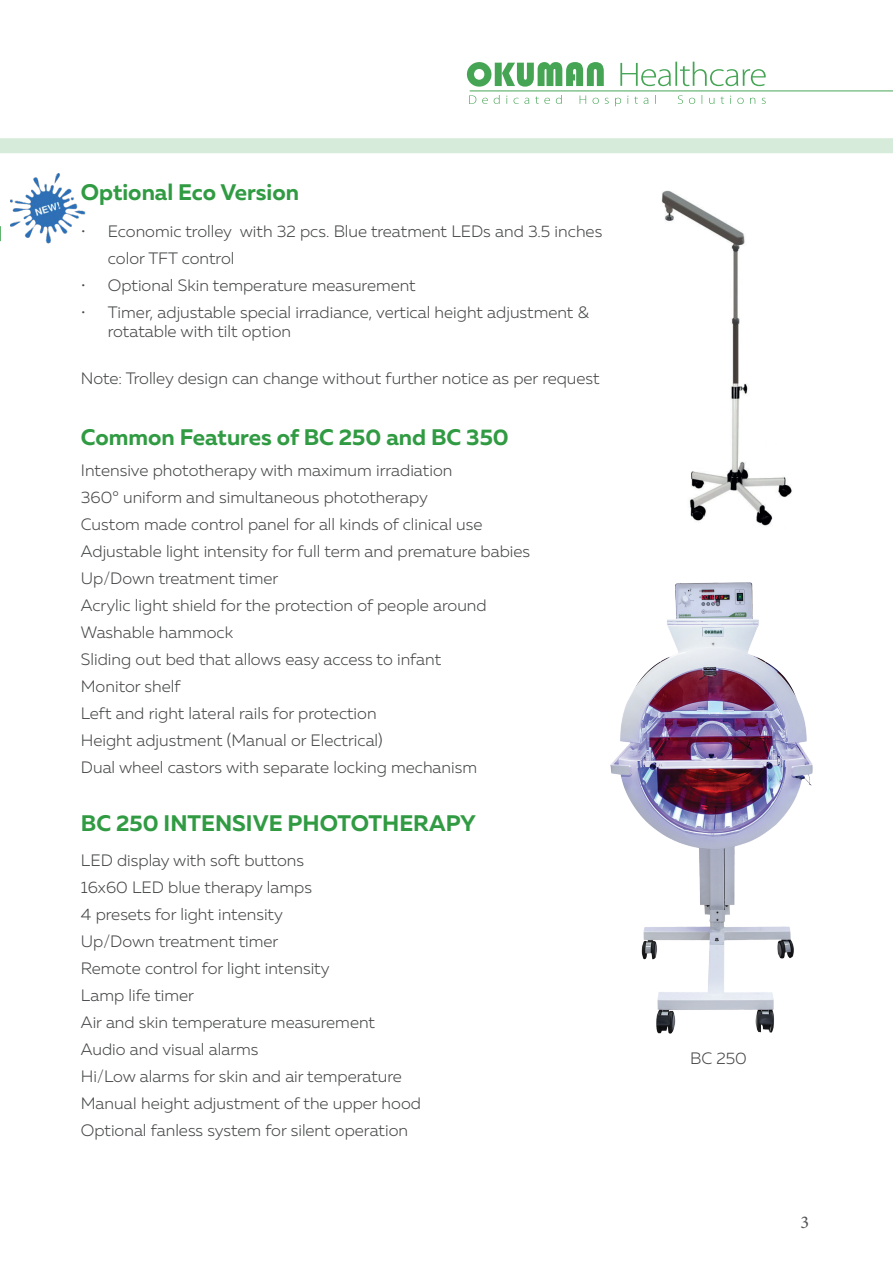
<style>
.page{position:relative;width:893px;height:1263px;background:#fff}
.page>*{position:absolute;margin:0;border:0;box-sizing:border-box;transform-origin:0 0}
.t1{font:700 22.5px "Muller";color:#309b42}
.t2{font:18px "Minion Pro";color:#505153}
.t3{font:300 16.5px/27px "Muller";color:#454647}
</style>
<div class="page">
<svg style="left:0;top:226px;width:1px;height:15px"></svg>
<img style="left:610px;top:582px;width:203px;height:452px">
<img style="left:661px;top:190px;width:131px;height:336px">
<img style="left:11px;top:173px;width:74px;height:71px">
<div style="left:0;top:138px;width:893px;height:15px;background:#d6ebd9"></div>
<svg style="left:467px;top:62px;width:299px;height:44px"></svg>
<hr style="left:470px;top:91px;width:423px;height:1px;background:#309b42">
<p class="t1" style="left:81px;top:178px;width:220px">Optional Eco Version</p>
<p class="t3" style="left:108px;top:217px;width:496px;text-indent:-27px">• Economic trolley with 32 pcs. Blue treatment LEDs and 3.5 inches color TFT control</p>
<p class="t3" style="left:81px;top:271px;width:336px">• Optional Skin temperature measurement</p>
<p class="t3" style="left:108px;top:302px;width:483px;line-height:19.5px;text-indent:-27px">• Timer, adjustable special irradiance, vertical height adjustment &amp; rotatable with tilt option</p>
<p class="t3" style="left:81px;top:364px;width:520px">Note: Trolley design can change without further notice as per request</p>
<p class="t1" style="left:81px;top:423px;width:429px">Common Features of BC 250 and BC 350</p>
<p class="t3" style="left:81px;top:457px;width:373px">Intensive phototherapy with maximum irradiation</p>
<p class="t3" style="left:81px;top:484px;width:349px">360° uniform and simultaneous phototherapy</p>
<p class="t3" style="left:81px;top:511px;width:403px">Custom made control panel for all kinds of clinical use</p>
<p class="t3" style="left:81px;top:538px;width:451px">Adjustable light intensity for full term and premature babies</p>
<p class="t3" style="left:81px;top:565px;width:199px">Up/Down treatment timer</p>
<p class="t3" style="left:81px;top:592px;width:407px">Acrylic light shield for the protection of people around</p>
<p class="t3" style="left:81px;top:619px;width:154px">Washable hammock</p>
<p class="t3" style="left:81px;top:646px;width:362px">Sliding out bed that allows easy access to infant</p>
<p class="t3" style="left:81px;top:673px;width:101px">Monitor shelf</p>
<p class="t3" style="left:81px;top:700px;width:297px">Left and right lateral rails for protection</p>
<p class="t3" style="left:81px;top:727px;width:303px">Height adjustment (Manual or Electrical)</p>
<p class="t3" style="left:81px;top:754px;width:398px">Dual wheel castors with separate locking mechanism</p>
<p class="t1" style="left:81px;top:809px;width:396px">BC 250 INTENSIVE PHOTOTHERAPY</p>
<p class="t3" style="left:81px;top:846px;width:225px">LED display with soft buttons</p>
<p class="t3" style="left:81px;top:873px;width:233px">16x60 LED blue therapy lamps</p>
<p class="t3" style="left:81px;top:900px;width:204px">4 presets for light intensity</p>
<p class="t3" style="left:81px;top:927px;width:199px">Up/Down treatment timer</p>
<p class="t3" style="left:81px;top:954px;width:250px">Remote control for light intensity</p>
<p class="t3" style="left:81px;top:981px;width:115px">Lamp life timer</p>
<p class="t3" style="left:81px;top:1008px;width:296px">Air and skin temperature measurement</p>
<p class="t3" style="left:81px;top:1035px;width:179px">Audio and visual alarms</p>
<p class="t3" style="left:81px;top:1062px;width:322px">Hi/Low alarms for skin and air temperature</p>
<p class="t3" style="left:81px;top:1089px;width:342px">ManuaI height adjustment of the upper hood</p>
<p class="t3" style="left:81px;top:1116px;width:329px">Optional fanless system for silent operation</p>
<p class="t3" style="left:690px;top:1044px;width:58px">BC 250</p>
<p class="t2" style="left:800px;top:1210px;width:10px">3</p>
</div>
